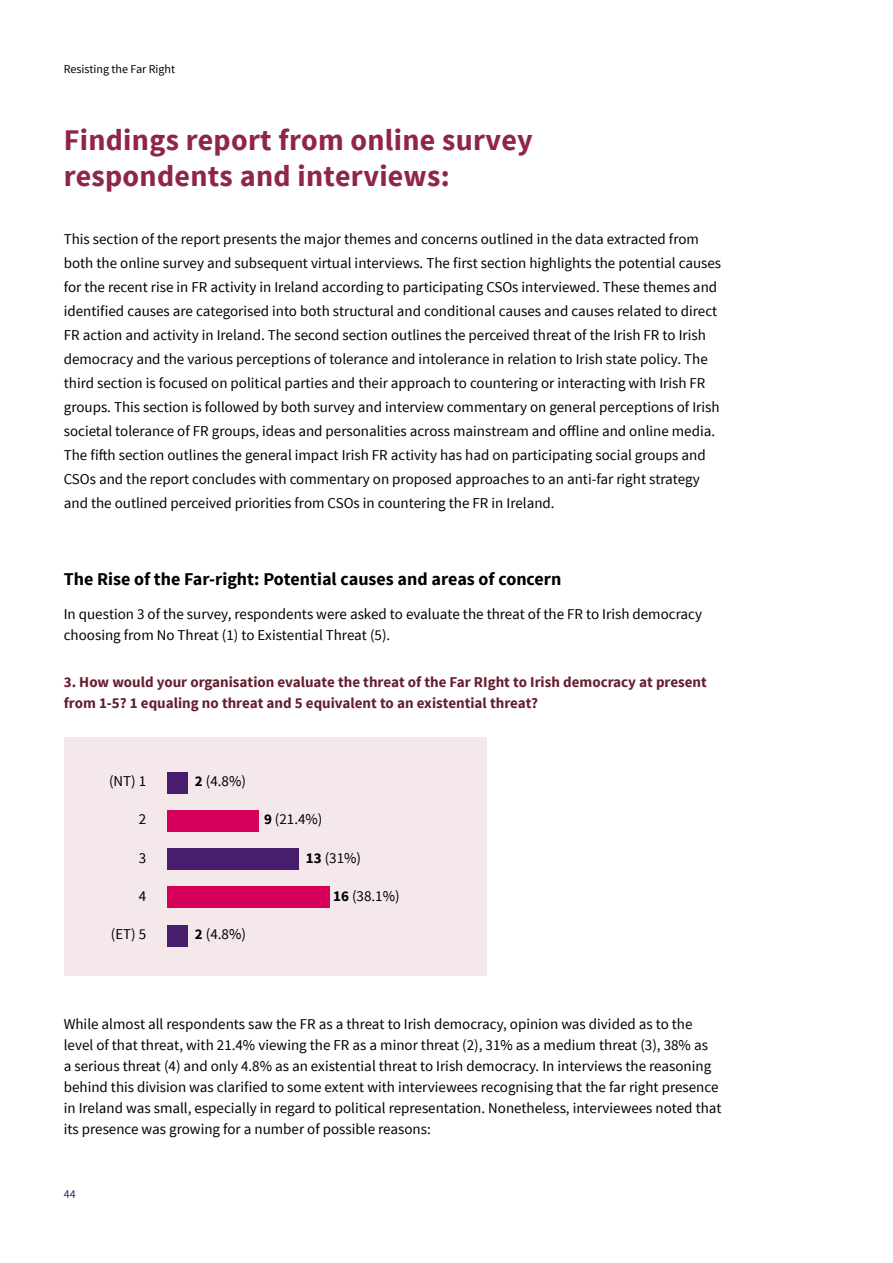
<style>
.page{position:relative;width:893px;height:1263px;background:#fff}
.page>*{position:absolute;margin:0;border:0;box-sizing:border-box;transform-origin:0 0}
.t1{font:700 30px/36px "Source Sans Pro";letter-spacing:.01em;color:#90254c}
.t2{font:700 18px "Source Sans Pro";color:#000}
.t3{font:15px/24px "Source Sans Pro";color:#000}
.t4{font:700 15px/21px "Source Sans Pro";color:#651f2f}
.t5{font:12px "Source Sans Pro";color:#000}
.t6{font:12px "Source Sans Pro";color:#481d6d}
.s1{font-weight:700}
</style>
<div class="page">
<div style="left:64px;top:738px;width:422px;height:238px;background:#f4e8eb"></div>
<div style="left:168px;top:772px;width:20px;height:22px;background:#481d6d"></div>
<div style="left:168px;top:925px;width:20px;height:21px;background:#481d6d"></div>
<div style="left:168px;top:810px;width:91px;height:22px;background:#d6005a"></div>
<div style="left:168px;top:887px;width:162px;height:21px;background:#d6005a"></div>
<div style="left:168px;top:849px;width:131px;height:21px;background:#481d6d"></div>
<p class="t5" style="left:64px;top:61px;width:113px">Resisting the Far Right</p>
<h1 class="t1" style="left:64px;top:123px;width:470px">Findings report from online survey respondents and interviews:</h1>
<p class="t3" style="left:64px;top:227px;width:659px">This section of the report presents the major themes and concerns outlined in the data extracted from both the online survey and subsequent virtual interviews. The first section highlights the potential causes for the recent rise in FR activity in Ireland according to participating CSOs interviewed. These themes and identified causes are categorised into both structural and conditional causes and causes related to direct FR action and activity in Ireland. The second section outlines the perceived threat of the Irish FR to Irish democracy and the various perceptions of tolerance and intolerance in relation to Irish state policy. The third section is focused on political parties and their approach to countering or interacting with Irish FR groups. This section is followed by both survey and interview commentary on general perceptions of Irish societal tolerance of FR groups, ideas and personalities across mainstream and offline and online media.<br>The fifth section outlines the general impact Irish FR activity has had on participating social groups and CSOs and the report concludes with commentary on proposed approaches to an anti-far right strategy and the outlined perceived priorities from CSOs in countering the FR in Ireland.</p>
<p class="t2" style="left:64px;top:568px;width:499px">The Rise of the Far-right: Potential causes and areas of concern</p>
<p class="t3" style="left:64px;top:604px;width:640px;line-height:21px">In question 3 of the survey, respondents were asked to evaluate the threat of the FR to Irish democracy choosing from No Threat (1) to Existential Threat (5).</p>
<p class="t4" style="left:64px;top:672px;width:645px">3. How would your organisation evaluate the threat of the Far RIght to Irish democracy at present from 1-5? 1 equaling no threat and 5 equivalent to an existential threat?</p>
<p class="t3" style="left:109px;top:770px;width:39px">(NT) 1</p>
<p class="t3" style="left:139px;top:808px;width:9px">2</p>
<p class="t3" style="left:139px;top:846px;width:9px">3</p>
<p class="t3" style="left:139px;top:884px;width:9px">4</p>
<p class="t3" style="left:111px;top:922px;width:37px">(ET) 5</p>
<p class="t3" style="left:195px;top:770px;width:53px"><span class="s1">2</span> (4.8%)</p>
<p class="t3" style="left:195px;top:922px;width:53px"><span class="s1">2</span> (4.8%)</p>
<p class="t3" style="left:264px;top:808px;width:60px"><span class="s1">9</span> (21.4%)</p>
<p class="t3" style="left:306px;top:846px;width:57px"><span class="s1">13</span> (31%)</p>
<p class="t3" style="left:333px;top:884px;width:68px"><span class="s1">16</span> (38.1%)</p>
<p class="t3" style="left:64px;top:1014px;width:659px;line-height:21px">While almost all respondents saw the FR as a threat to Irish democracy, opinion was divided as to the level of that threat, with 21.4% viewing the FR as a minor threat (2), 31% as a medium threat (3), 38% as<br>a serious threat (4) and only 4.8% as an existential threat to Irish democracy. In interviews the reasoning behind this division was clarified to some extent with interviewees recognising that the far right presence in Ireland was small, especially in regard to political representation. Nonetheless, interviewees noted that its presence was growing for a number of possible reasons:</p>
<p class="t6" style="left:64px;top:1187px;width:13px">44</p>
</div>
